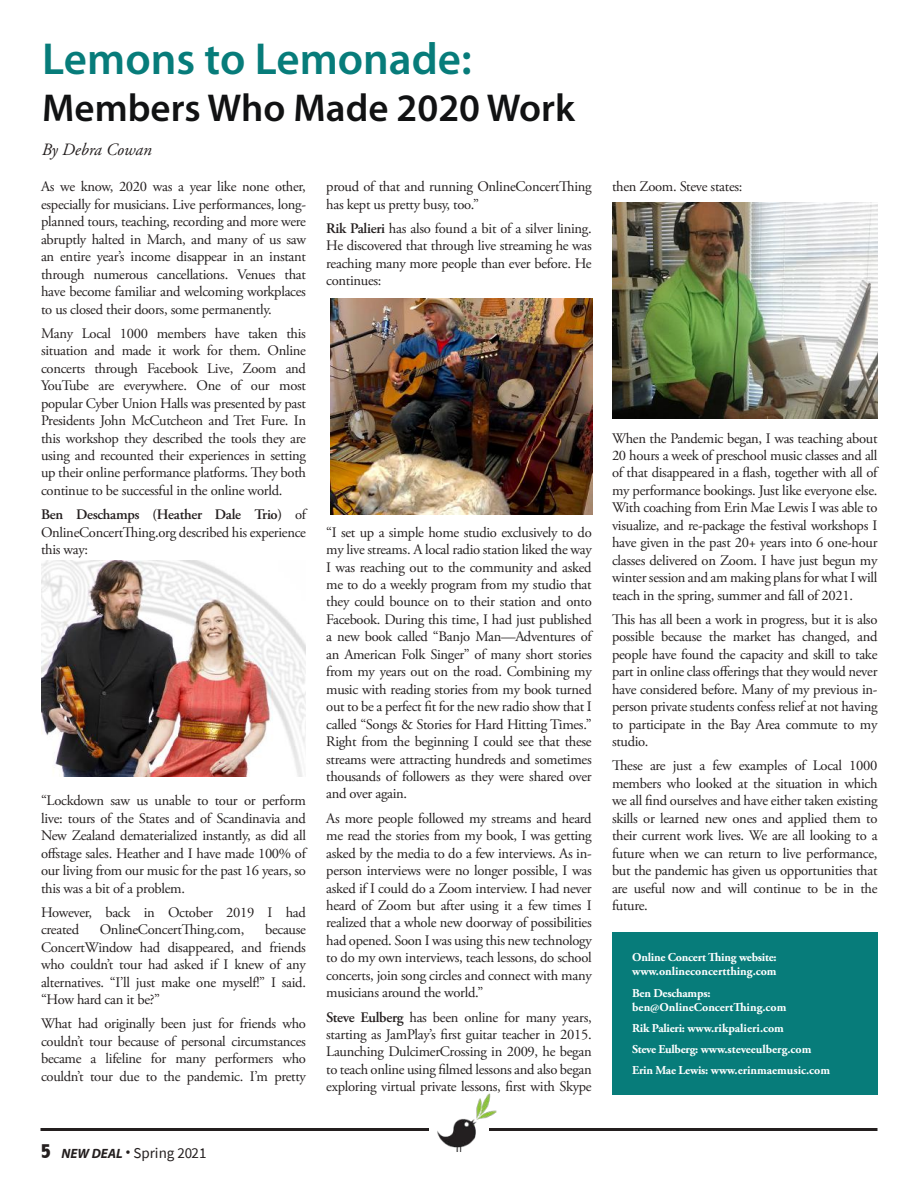
<style>
.page{position:relative;width:918px;height:1188px;background:#fff}
.page>*{position:absolute;margin:0;border:0;box-sizing:border-box;transform-origin:0 0}
.t1{font:600 45px "Myriad Pro";color:#077c7a}
.t2{font:600 39px "Myriad Pro";color:#111213}
.t3{font:italic 17.25px "Adobe Garamond Pro";color:#241f1f}
.t4{font:15px "Source Sans Pro";color:#241f1f}
.t5{font:14.55px/17.4px "Adobe Garamond Pro";letter-spacing:-.02em;color:#241f1f;text-align:justify}
.t6{font:700 12px/14.4px "Adobe Garamond Pro";color:#fff}
.s1{font-weight:600}
.s2{font-family:"Abadi";font-weight:800;font-stretch:condensed;font-size:21px}
.s3{font-family:"Myriad Pro";font-weight:700;font-style:italic;font-size:13.5px}
</style>
<div class="page">
<hr style="left:40px;top:1128px;width:838px;height:3px;background:#241f1f">
<div style="left:429px;top:1120px;width:60px;height:48px;background:#fff"></div>
<img style="left:437px;top:1094px;width:60px;height:58px">
<div style="left:612px;top:932px;width:266px;height:163px;background:#077c7a"></div>
<img style="left:42px;top:561px;width:264px;height:216px">
<img style="left:330px;top:298px;width:262px;height:216px">
<img style="left:612px;top:202px;width:266px;height:216px">
<h1 class="t1" style="left:42px;top:30px;width:431px">Lemons to Lemonade:</h1>
<h2 class="t2" style="left:42px;top:83px;width:534px">Members Who Made 2020 Work</h2>
<p class="t3" style="left:42px;top:139px;width:111px">By Debra Cowan</p>
<p class="t5" style="left:41px;top:179px;width:266px">As we know, 2020 was a year like none other, especially for musicians. Live performances, long&shy;planned tours, teaching, recording and more were abruptly halted in March, and many of us saw an entire year’s income disappear in an instant through numerous cancellations. Venues that have become familiar and welcoming workplaces to us closed their doors, some permanently.</p>
<p class="t5" style="left:41px;top:325px;width:266px">Many Local 1000 members have taken this situation and made it work for them. Online concerts through Facebook Live, Zoom and YouTube are everywhere. One of our most popular Cyber Union Halls was presented by past Presidents John McCutcheon and Tret Fure. In this workshop they described the tools they are using and recounted their experiences in setting up their online performance platforms. They both continue to be successful in the online world.</p>
<p class="t5" style="left:41px;top:506px;width:266px"><span class="s1">Ben Deschamps (Heather Dale Trio)</span> of OnlineConcertThing.org described his experience this way:</p>
<p class="t5" style="left:41px;top:792px;width:267px">“Lockdown saw us unable to tour or perform live: tours of the States and of Scandinavia and New Zealand dematerialized instantly, as did all offstage sales. Heather and I have made 100% of our living from our music for the past 16 years, so this was a bit of a problem.</p>
<p class="t5" style="left:41px;top:904px;width:266px">However, back in October 2019 I had created</p>
<p class="t5" style="left:41px;top:921px;width:266px;text-indent:224px">because ConcertWindow had disappeared, and friends who couldn’t tour had asked if I knew of any alternatives. “I’ll just make one myself!” I said. “How hard can it be?”</p>
<p class="t5" style="left:41px;top:1015px;width:266px">What had originally been just for friends who couldn’t tour because of personal circumstances became a lifeline for many performers who couldn’t tour due to the pandemic. I’m pretty</p>
<p class="t5" style="left:100px;top:921px;width:146px">OnlineConcertThing.com,</p>
<p class="t5" style="left:326px;top:179px;width:267px">proud of that and running OnlineConcertThing has kept us pretty busy, too.”</p>
<p class="t5" style="left:326px;top:220px;width:267px"><span class="s1">Rik Palieri</span> has also found a bit of a silver lining.<br>He discovered that through live streaming he was reaching many more people than ever before. He continues:</p>
<p class="t5" style="left:326px;top:524px;width:267px">“I set up a simple home studio exclusively to do my live streams. A local radio station liked the way I was reaching out to the community and asked me to do a weekly program from my studio that they could bounce on to their station and onto Facebook. During this time, I had just published a new book called “Banjo Man—Adventures of an American Folk Singer” of many short stories from my years out on the road. Combining my music with reading stories from my book turned out to be a perfect fit for the new radio show that I called “Songs &amp; Stories for Hard Hitting Times.” Right from the beginning I could see that these streams were attracting hundreds and sometimes thousands of followers as they were shared over and over again.</p>
<p class="t5" style="left:326px;top:810px;width:267px">As more people followed my streams and heard me read the stories from my book, I was getting asked by the media to do a few interviews. As in&shy;person interviews were no longer possible, I was asked if I could do a Zoom interview. I had never heard of Zoom but after using it a few times I realized that a whole new doorway of possibilities had opened. Soon I was using this new technology to do my own interviews, teach lessons, do school concerts, join song circles and connect with many musicians around the world.”</p>
<p class="t5" style="left:326px;top:1009px;width:267px"><span class="s1">Steve Eulberg</span> has been online for many years, starting as JamPlay’s first guitar teacher in 2015.<br>Launching DulcimerCrossing in 2009, he began to teach online using filmed lessons and also began exploring virtual private lessons, first with Skype</p>
<p class="t5" style="left:612px;top:179px;width:132px">then Zoom. Steve states:</p>
<p class="t5" style="left:612px;top:430px;width:267px">When the Pandemic began, I was teaching about 20 hours a week of preschool music classes and all of that disappeared in a flash, together with all of my performance bookings. Just like everyone else.<br>With coaching from Erin Mae Lewis I was able to visualize, and re-package the festival workshops I have given in the past 20+ years into 6 one-hour classes delivered on Zoom. I have just begun my winter session and am making plans for what I will teach in the spring, summer and fall of 2021.</p>
<p class="t5" style="left:612px;top:611px;width:267px">This has all been a work in progress, but it is also possible because the market has changed, and people have found the capacity and skill to take part in online class offerings that they would never have considered before. Many of my previous in&shy;person private students confess relief at not having to participate in the Bay Area commute to my studio.</p>
<p class="t5" style="left:612px;top:758px;width:267px">These are just a few examples of Local 1000 members who looked at the situation in which we all find ourselves and have either taken existing skills or learned new ones and applied them to their current work lives. We are all looking to a future when we can return to live performance, but the pandemic has given us opportunities that are useful now and will continue to be in the future.</p>
<p class="t6" style="left:632px;top:950px;width:146px">Online Concert Thing website: www.onlineconcertthing.com</p>
<p class="t6" style="left:632px;top:986px;width:156px">Ben Deschamps: ben@OnlineConcertThing.com</p>
<p class="t6" style="left:632px;top:1018px;width:199px;line-height:21.1px">Rik Palieri: www.rikpalieri.com<br>Steve Eulberg: www.steveeulberg.com<br>Erin Mae Lewis: www.erinmaemusic.com</p>
<p class="t4" style="left:41px;top:1143px;width:167px"><span class="s2">5</span> <span class="s3">NEW DEAL</span> • Spring 2021</p>
</div>
